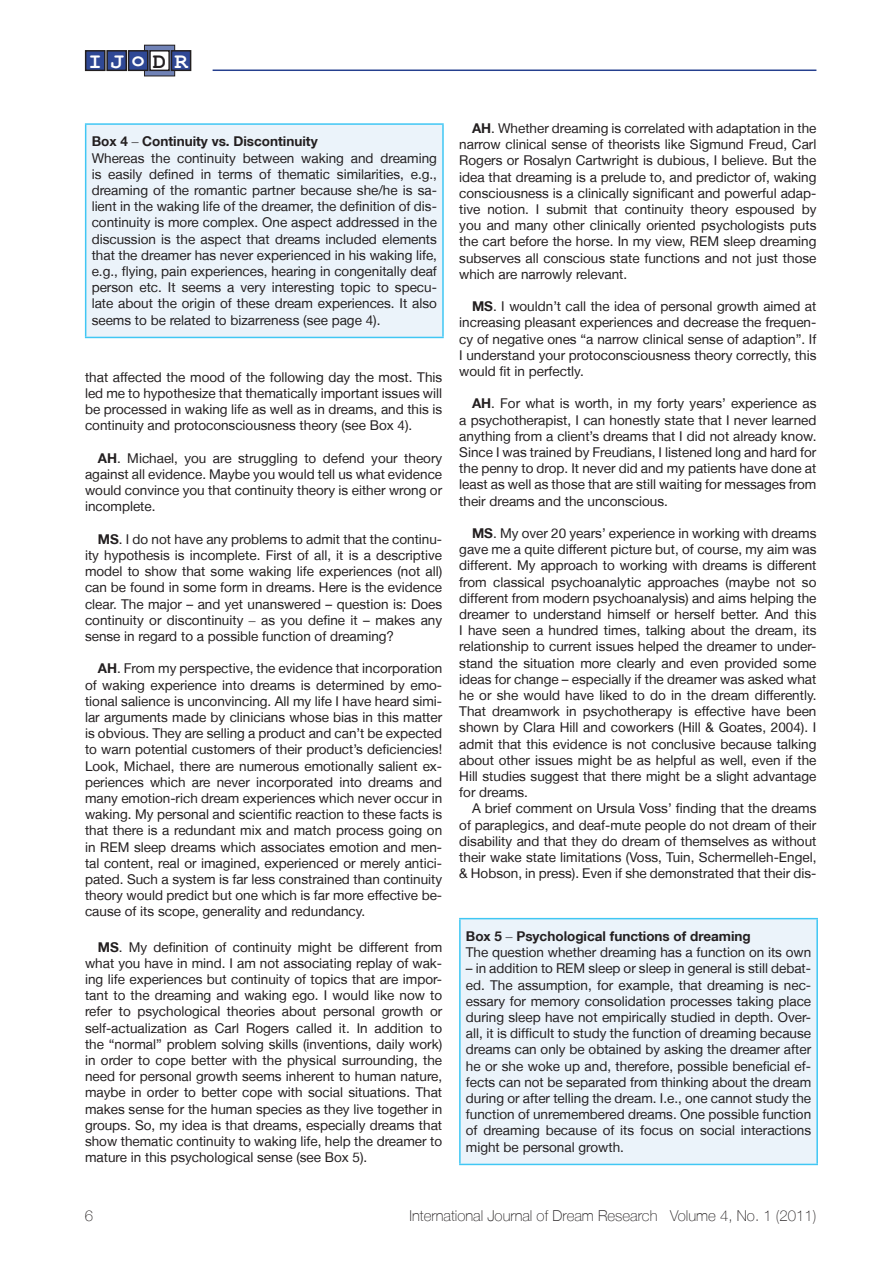
<style>
.page{position:relative;width:893px;height:1263px;background:#fff}
.page>*{position:absolute;margin:0;border:0;box-sizing:border-box;transform-origin:0 0}
.t1{font:700 22.2px "Courier New";letter-spacing:.365em;color:#fff}
.t2{font:100 15px "Helvetica Neue LT";color:#231f20}
.Standard_mit_Einzug{font:13.5px/16.2px "Helvetica Neue LT";color:#231f20;text-align:justify}
.Standard_ohne_Einzug{font:13.5px/16.2px "Helvetica Neue LT";color:#231f20;text-align:justify}
.Tabellenschrift_Kopf{font:700 13.5px "Helvetica Neue LT";color:#231f20}
.s1{color:#231f20}
.s2{font-family:"Times New Roman";font-weight:400}
.s3{font-weight:700}
.s4{font-family:"Times New Roman"}
</style>
<div class="page">
<hr style="left:213px;top:70px;width:603px;height:1px;background:#253f8e">
<svg style="left:146px;top:47px;width:27px;height:27px"></svg>
<div style="left:144px;top:45px;width:31px;height:31px;border:1px solid #231f20"></div>
<div style="left:150px;top:51px;width:19px;height:19px;background:#fff"></div>
<div style="left:149px;top:50px;width:21px;height:21px;border:1px solid #231f20"></div>
<div style="left:86px;top:51px;width:19px;height:19px;background:#2f4895"></div>
<div style="left:85px;top:50px;width:21px;height:21px;border:1px solid #231f20"></div>
<div style="left:107px;top:51px;width:19px;height:19px;background:#2f4895"></div>
<div style="left:106px;top:50px;width:21px;height:21px;border:1px solid #231f20"></div>
<div style="left:129px;top:51px;width:19px;height:19px;background:#2f4895"></div>
<div style="left:128px;top:50px;width:20px;height:21px;border:1px solid #231f20"></div>
<div style="left:171px;top:51px;width:20px;height:19px;background:#2f4895"></div>
<div style="left:171px;top:50px;width:20px;height:21px;border:1px solid #231f20"></div>
<div style="left:460px;top:919px;width:357px;height:245px;background:#ebf3fa"></div>
<hr style="left:459px;top:918px;width:359px;height:1px;background:#40c7f4">
<hr style="left:459px;top:919px;width:2px;height:245px;background:#40c7f4">
<hr style="left:816px;top:919px;width:2px;height:245px;background:#40c7f4">
<hr style="left:459px;top:1164px;width:359px;height:1px;background:#40c7f4">
<div style="left:86px;top:124px;width:357px;height:213px;background:#ebf3fa"></div>
<hr style="left:85px;top:123px;width:359px;height:2px;background:#40c7f4">
<hr style="left:85px;top:125px;width:1px;height:212px;background:#40c7f4">
<hr style="left:442px;top:125px;width:2px;height:212px;background:#40c7f4">
<hr style="left:85px;top:337px;width:359px;height:1px;background:#40c7f4">
<h1 class="t1" style="left:89px;top:47px;width:101px">IJo<span class="s1">D</span>R</h1>
<p class="Tabellenschrift_Kopf" style="left:92px;top:133px;width:228px">Box 4 <span class="s2">–</span> Continuity vs. Discontinuity</p>
<p class="Standard_ohne_Einzug" style="left:92px;top:150px;width:347px">Whereas the continuity between waking and dreaming is easily defined in terms of thematic similarities, e.g., dreaming of the romantic partner because she/he is sa&shy;lient in the waking life of the dreamer, the definition of dis&shy;continuity is more complex. One aspect addressed in the discussion is the aspect that dreams included elements that the dreamer has never experienced in his waking life, e.g., flying, pain experiences, hearing in congenitally deaf person etc. It seems a very interesting topic to specu&shy;late about the origin of these dream experiences. It also seems to be related to bizarreness (see page 4).</p>
<p class="Standard_mit_Einzug" style="left:85px;top:369px;width:359px">that affected the mood of the following day the most. This led me to hypothesize that thematically important issues will be processed in waking life as well as in dreams, and this is continuity and protoconsciousness theory (see Box 4).</p>
<p class="Standard_mit_Einzug" style="left:85px;top:450px;width:359px;text-indent:13px"><span class="s3">AH</span>. Michael, you are struggling to defend your theory against all evidence. Maybe you would tell us what evidence would convince you that continuity theory is either wrong or incomplete.</p>
<p class="Standard_mit_Einzug" style="left:85px;top:531px;width:359px;text-indent:13px"><span class="s3">MS</span>. I do not have any problems to admit that the continu&shy;ity hypothesis is incomplete. First of all, it is a descriptive model to show that some waking life experiences (not all) can be found in some form in dreams. Here is the evidence clear. The major – and yet unanswered – question is: Does continuity or discontinuity <span class="s4">–</span> as you define it – makes any sense in regard to a possible function of dreaming?</p>
<p class="Standard_mit_Einzug" style="left:85px;top:660px;width:359px;text-indent:13px"><span class="s3">AH</span>. From my perspective, the evidence that incorporation of waking experience into dreams is determined by emo&shy;tional salience is unconvincing. All my life I have heard simi&shy;lar arguments made by clinicians whose bias in this matter is obvious. They are selling a product and can’t be expected to warn potential customers of their product’s deficiencies!<br>Look, Michael, there are numerous emotionally salient ex&shy;periences which are never incorporated into dreams and many emotion-rich dream experiences which never occur in waking. My personal and scientific reaction to these facts is that there is a redundant mix and match process going on in REM sleep dreams which associates emotion and men&shy;tal content, real or imagined, experienced or merely antici&shy;pated. Such a system is far less constrained than continuity theory would predict but one which is far more effective be&shy;cause of its scope, generality and redundancy.</p>
<p class="Standard_mit_Einzug" style="left:85px;top:938px;width:359px;text-indent:13px"><span class="s3">MS</span>. My definition of continuity might be different from what you have in mind. I am not associating replay of wak&shy;ing life experiences but continuity of topics that are impor&shy;tant to the dreaming and waking ego. I would like now to refer to psychological theories about personal growth or self-actualization as Carl Rogers called it. In addition to the “normal” problem solving skills (inventions, daily work) in order to cope better with the physical surrounding, the need for personal growth seems inherent to human nature, maybe in order to better cope with social situations. That makes sense for the human species as they live together in groups. So, my idea is that dreams, especially dreams that show thematic continuity to waking life, help the dreamer to mature in this psychological sense (see Box 5).</p>
<p class="Standard_mit_Einzug" style="left:459px;top:120px;width:359px;text-indent:13px"><span class="s3">AH</span>. Whether dreaming is correlated with adaptation in the narrow clinical sense of theorists like Sigmund Freud, Carl Rogers or Rosalyn Cartwright is dubious, I believe. But the idea that dreaming is a prelude to, and predictor of, waking consciousness is a clinically significant and powerful adap&shy;tive notion. I submit that continuity theory espoused by you and many other clinically oriented psychologists puts the cart before the horse. In my view, REM sleep dreaming subserves all conscious state functions and not just those which are narrowly relevant.</p>
<p class="Standard_mit_Einzug" style="left:459px;top:298px;width:359px;text-indent:13px"><span class="s3">MS</span>. I wouldn’t call the idea of personal growth aimed at increasing pleasant experiences and decrease the frequen&shy;cy of negative ones “a narrow clinical sense of adaption”. If I understand your protoconsciousness theory correctly, this would fit in perfectly.</p>
<p class="Standard_mit_Einzug" style="left:459px;top:395px;width:359px;text-indent:13px"><span class="s3">AH</span>. For what is worth, in my forty years’ experience as a psychotherapist, I can honestly state that I never learned anything from a client’s dreams that I did not already know.<br>Since I was trained by Freudians, I listened long and hard for the penny to drop. It never did and my patients have done at least as well as those that are still waiting for messages from their dreams and the unconscious.</p>
<p class="Standard_mit_Einzug" style="left:459px;top:525px;width:359px;text-indent:13px"><span class="s3">MS</span>. My over 20 years’ experience in working with dreams gave me a quite different picture but, of course, my aim was different. My approach to working with dreams is different from classical psychoanalytic approaches (maybe not so different from modern psychoanalysis) and aims helping the dreamer to understand himself or herself better. And this I have seen a hundred times, talking about the dream, its relationship to current issues helped the dreamer to under&shy;stand the situation more clearly and even provided some ideas for change – especially if the dreamer was asked what he or she would have liked to do in the dream differently.<br>That dreamwork in psychotherapy is effective have been shown by Clara Hill and coworkers (Hill &amp; Goates, 2004). I admit that this evidence is not conclusive because talking about other issues might be as helpful as well, even if the Hill studies suggest that there might be a slight advantage for dreams.</p>
<p class="Standard_mit_Einzug" style="left:459px;top:800px;width:359px;text-indent:13px">A brief comment on Ursula Voss’ finding that the dreams of paraplegics, and deaf-mute people do not dream of their disability and that they do dream of themselves as without their wake state limitations (Voss, Tuin, Schermelleh-Engel, &amp; Hobson, in press). Even if she demonstrated that their dis-</p>
<p class="Tabellenschrift_Kopf" style="left:466px;top:928px;width:286px">Box 5 <span class="s2">–</span> Psychological functions of dreaming</p>
<p class="Standard_ohne_Einzug" style="left:466px;top:944px;width:347px">The question whether dreaming has a function on its own</p>
<p class="Standard_ohne_Einzug" style="left:466px;top:960px;width:347px">– in addition to REM sleep or sleep in general is still debat&shy;ed. The assumption, for example, that dreaming is nec&shy;essary for memory consolidation processes taking place during sleep have not empirically studied in depth. Over&shy;all, it is difficult to study the function of dreaming because dreams can only be obtained by asking the dreamer after he or she woke up and, therefore, possible beneficial ef&shy;fects can not be separated from thinking about the dream during or after telling the dream. I.e., one cannot study the function of unremembered dreams. One possible function of dreaming because of its focus on social interactions might be personal growth.</p>
<p class="t2" style="left:85px;top:1207px;width:10px">6</p>
<p class="t2" style="left:410px;top:1207px;width:408px">International Journal of Dream Research Volume 4, No. 1 (2011)</p>
</div>
